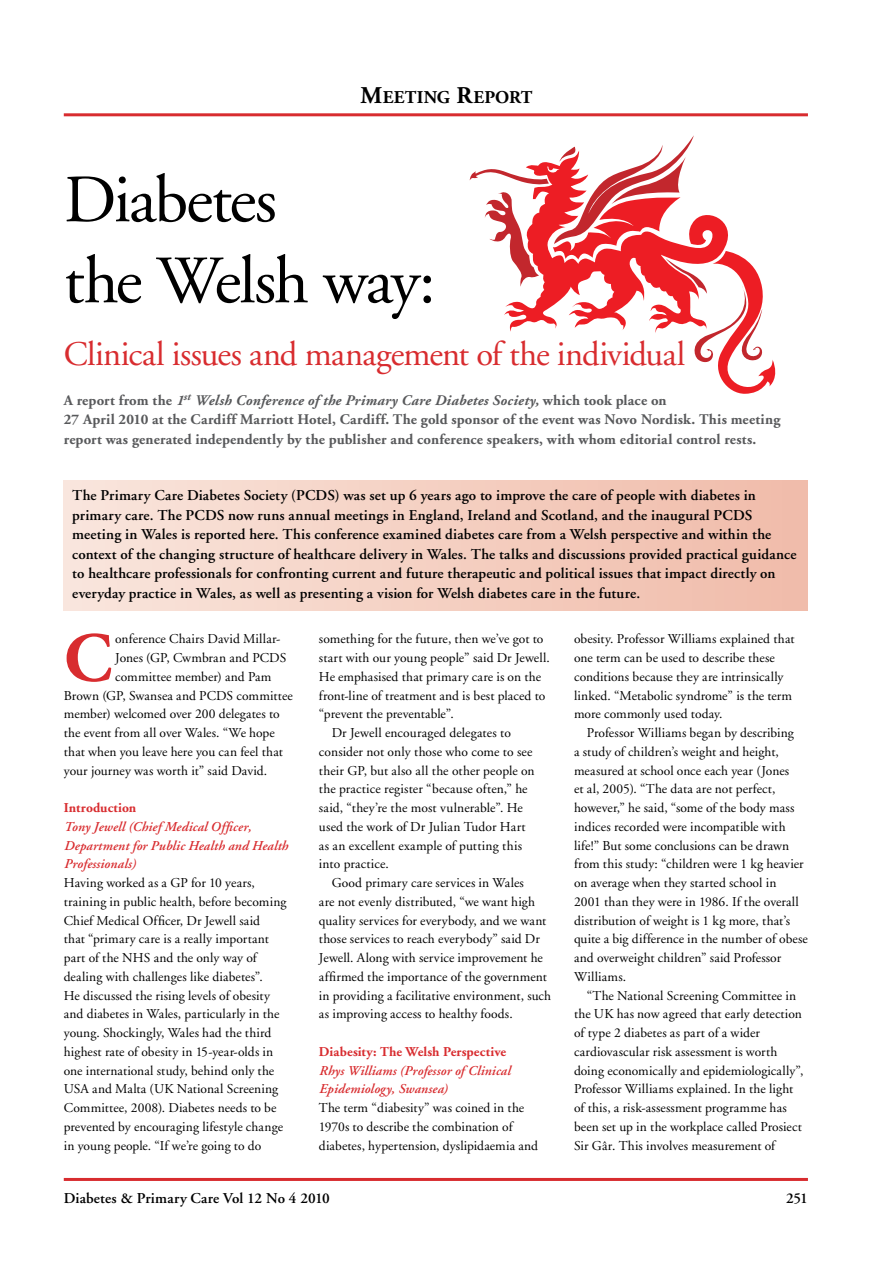
<style>
.page{position:relative;width:893px;height:1263px;background:#fff}
.page>*{position:absolute;margin:0;border:0;box-sizing:border-box;transform-origin:0 0}
.t1{font:700 70.05px "Adobe Garamond";color:#d82c2f}
.t2{font:67.5px/81px "Adobe Garamond";letter-spacing:-.03em;color:#000}
.t3{font:34.5px "Adobe Garamond";letter-spacing:-.02em;color:#d82c2f}
.t4{font:700 18px "Adobe Garamond";letter-spacing:.01em;color:#000}
.t5{font:600 15px/19.5px "Adobe Garamond";letter-spacing:.01em;color:#000}
.t6{font:700 14.7px/19.5px "Adobe Garamond";letter-spacing:.01em;color:#58595b}
.t7{font:13.5px/18.8px "Adobe Garamond";letter-spacing:.005em;color:#000}
.t8{font:italic 600 13.5px/18.8px "Adobe Garamond";letter-spacing:.01em;color:#d82c2f}
.t9{font:700 13.5px "Adobe Garamond";letter-spacing:.005em;color:#d82c2f}
.s1{font-size:24px}
.s2{font-style:italic}
</style>
<div class="page">
<hr style="left:64px;top:113px;width:744px;height:3px;background:#d82c2f">
<div style="left:64px;top:480px;width:744px;height:131px;background:linear-gradient(to right,#f9e6dd,#f0bba9)"></div>
<hr style="left:64px;top:1178px;width:744px;height:3px;background:#d82c2f">
<svg style="left:470px;top:135px;width:306px;height:259px"></svg>
<h3 class="t4" style="left:361px;top:87px;width:173px"><span class="s1">M</span>EETING <span class="s1">R</span>EPORT</h3>
<h2 class="t2" style="left:64px;top:161px;width:373px">Diabetes<br>the Welsh way:</h2>
<h3 class="t3" style="left:64px;top:335px;width:623px">Clinical issues and management of the individual</h3>
<p class="t6" style="left:64px;top:390px;width:718px">A report from the <span class="s2">1</span><sup>st</sup> <span class="s2">Welsh Conference of the Primary Care Diabetes Society,</span> which took place on<br>27 April 2010 at the Cardiff Marriott Hotel, Cardiff. The gold sponsor of the event was Novo Nordisk. This meeting report was generated independently by the publisher and conference speakers, with whom editorial control rests.</p>
<p class="t5" style="left:72px;top:486px;width:726px">The Primary Care Diabetes Society (PCDS) was set up 6 years ago to improve the care of people with diabetes in primary care. The PCDS now runs annual meetings in England, Ireland and Scotland, and the inaugural PCDS meeting in Wales is reported here. This conference examined diabetes care from a Welsh perspective and within the context of the changing structure of healthcare delivery in Wales. The talks and discussions provided practical guidance to healthcare professionals for confronting current and future therapeutic and political issues that impact directly on everyday practice in Wales, as well as presenting a vision for Welsh diabetes care in the future.</p>
<h1 class="t1" style="left:64px;top:620px;width:50px">C</h1>
<p class="t7" style="left:115px;top:630px;width:167px">onference Chairs David Millar-</p>
<p class="t7" style="left:115px;top:649px;width:173px">Jones (GP, Cwmbran and PCDS</p>
<p class="t7" style="left:115px;top:667px;width:158px">committee member) and Pam</p>
<p class="t7" style="left:64px;top:686px;width:231px">Brown (GP, Swansea and PCDS committee</p>
<p class="t7" style="left:64px;top:705px;width:217px">member) welcomed over 200 delegates to</p>
<p class="t7" style="left:64px;top:724px;width:213px">the event from all over Wales. “We hope</p>
<p class="t7" style="left:64px;top:742px;width:221px">that when you leave here you can feel that</p>
<p class="t7" style="left:64px;top:761px;width:205px">your journey was worth it” said David.</p>
<p class="t9" style="left:64px;top:800px;width:74px">Introduction</p>
<p class="t8" style="left:64px;top:817px;width:226px">Tony Jewell (Chief Medical Officer,<br>Department for Public Health and Health<br>Professionals)</p>
<p class="t7" style="left:64px;top:874px;width:224px">Having worked as a GP for 10 years, training in public health, before becoming Chief Medical Officer, Dr Jewell said<br>that “primary care is a really important part of the NHS and the only way of dealing with challenges like diabetes”.<br>He discussed the rising levels of obesity and diabetes in Wales, particularly in the young. Shockingly, Wales had the third highest rate of obesity in 15-year-olds in one international study, behind only the USA and Malta (UK National Screening Committee, 2008). Diabetes needs to be prevented by encouraging lifestyle change in young people. “If we’re going to do</p>
<p class="t7" style="left:319px;top:630px;width:226px">something for the future, then we’ve got to</p>
<p class="t7" style="left:319px;top:649px;width:232px">start with our young people” said Dr Jewell.</p>
<p class="t7" style="left:319px;top:667px;width:224px">He emphasised that primary care is on the</p>
<p class="t7" style="left:319px;top:686px;width:228px">front-line of treatment and is best placed to</p>
<p class="t7" style="left:319px;top:705px;width:136px">“prevent the preventable”.</p>
<p class="t7" style="left:332px;top:724px;width:181px">Dr Jewell encouraged delegates to</p>
<p class="t7" style="left:319px;top:742px;width:215px">consider not only those who come to see</p>
<p class="t7" style="left:319px;top:761px;width:217px">their GP, but also all the other people on</p>
<p class="t7" style="left:319px;top:780px;width:210px">the practice register “because often,” he</p>
<p class="t7" style="left:319px;top:799px;width:205px">said, “they’re the most vulnerable”. He</p>
<p class="t7" style="left:319px;top:817px;width:208px">used the work of Dr Julian Tudor Hart</p>
<p class="t7" style="left:319px;top:836px;width:205px">as an excellent example of putting this</p>
<p class="t7" style="left:319px;top:855px;width:71px">into practice.</p>
<p class="t7" style="left:332px;top:874px;width:194px">Good primary care services in Wales</p>
<p class="t7" style="left:319px;top:892px;width:218px">are not evenly distributed, “we want high</p>
<p class="t7" style="left:319px;top:911px;width:229px">quality services for everybody, and we want</p>
<p class="t7" style="left:319px;top:930px;width:222px">those services to reach everybody” said Dr</p>
<p class="t7" style="left:319px;top:949px;width:225px">Jewell. Along with service improvement he</p>
<p class="t7" style="left:319px;top:967px;width:229px">affirmed the importance of the government</p>
<p class="t7" style="left:319px;top:986px;width:234px">in providing a facilitative environment, such</p>
<p class="t7" style="left:319px;top:1005px;width:195px">as improving access to healthy foods.</p>
<p class="t9" style="left:319px;top:1044px;width:189px">Diabesity: The Welsh Perspective</p>
<p class="t8" style="left:319px;top:1061px;width:193px">Rhys Williams (Professor of Clinical<br>Epidemiology, Swansea)</p>
<p class="t7" style="left:319px;top:1099px;width:221px">The term “diabesity” was coined in the<br>1970s to describe the combination of diabetes, hypertension, dyslipidaemia and</p>
<p class="t7" style="left:574px;top:630px;width:222px">obesity. Professor Williams explained that one term can be used to describe these conditions because they are intrinsically linked. “Metabolic syndrome” is the term more commonly used today.</p>
<p class="t7" style="left:574px;top:724px;width:235px;text-indent:13px">Professor Williams began by describing<br>a study of children’s weight and height, measured at school once each year (Jones<br>et al, 2005). “The data are not perfect, however,” he said, “some of the body mass indices recorded were incompatible with life!” But some conclusions can be drawn from this study: “children were 1 kg heavier on average when they started school in<br>2001 than they were in 1986. If the overall distribution of weight is 1 kg more, that’s quite a big difference in the number of obese and overweight children” said Professor Williams.</p>
<p class="t7" style="left:574px;top:986px;width:231px;text-indent:13px">“The National Screening Committee in the UK has now agreed that early detection of type 2 diabetes as part of a wider cardiovascular risk assessment is worth doing economically and epidemiologically”, Professor Williams explained. In the light of this, a risk-assessment programme has been set up in the workplace called Prosiect Sir Gâr. This involves measurement of</p>
<p class="t5" style="left:64px;top:1189px;width:268px">Diabetes &amp; Primary Care Vol 12 No 4 2010</p>
<p class="t5" style="left:786px;top:1189px;width:23px">251</p>
</div>
